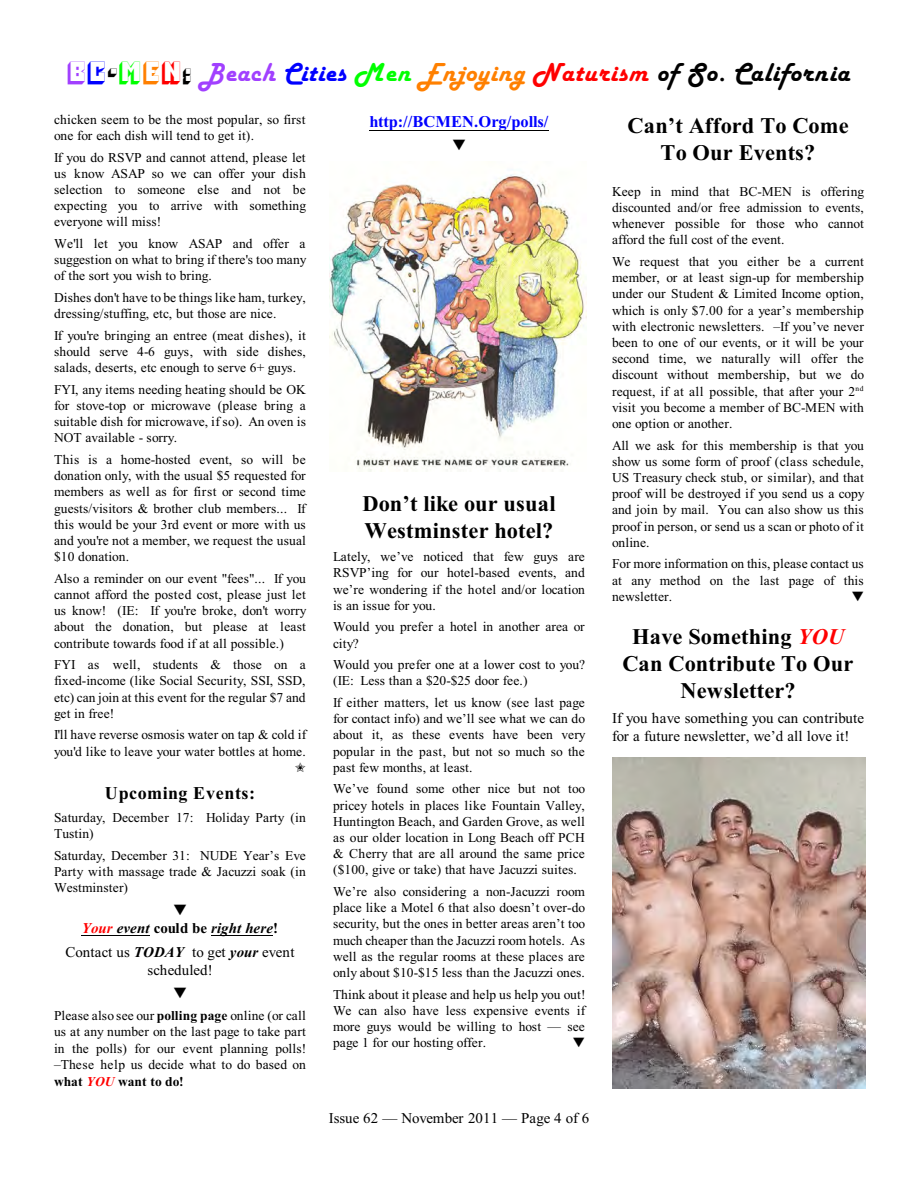
<style>
.page{position:relative;width:918px;height:1188px;background:#fff}
.page>*{position:absolute;margin:0;border:0;box-sizing:border-box;transform-origin:0 0}
.t1{font:italic 27px "Harlow Solid";letter-spacing:.035em;color:#000}
.t2{font:700 22.35px/27px "Times New Roman";letter-spacing:.01em;color:#000;text-align:center}
.t3{font:700 18px "Times New Roman";letter-spacing:.035em;color:#000}
.t4{font:700 16.5px "Times New Roman";letter-spacing:-.005em;color:#00f}
.t5{font:15px/18px "Times New Roman";letter-spacing:.005em;color:#000}
.t6{font:italic 700 15px/23.1px "Times New Roman";color:#000;text-align:center}
.t7{font:13.5px/16.2px "Times New Roman";letter-spacing:.005em;color:#000;text-align:justify}
.s1{font-family:"Pioneer BT";font-style:normal;color:#a140ff}
.s2{font-family:"Pioneer BT";font-style:normal;color:#00f}
.s3{font-family:"Pioneer BT";font-style:normal}
.s4{font-family:"Pioneer BT";font-style:normal;color:#0f0}
.s5{font-family:"Pioneer BT";font-style:normal;color:#ff8000}
.s6{font-family:"Pioneer BT";font-style:normal;color:#f00}
.s7{color:#a140ff}
.s8{color:#00f}
.s9{color:#0f0}
.s10{color:#ff8000}
.s11{color:#f00}
.s12{font-style:normal}
.s13{font-weight:400;font-style:normal}
.s14{font-weight:700}
.s15{font-weight:700;font-style:italic;color:#f00}
.s16{font-style:italic;color:#f00}
</style>
<div class="page">
<hr style="left:82px;top:935px;width:68px;height:1px;background:#000">
<hr style="left:211px;top:935px;width:62px;height:1px;background:#000">
<hr style="left:369px;top:130px;width:180px;height:1px;background:#000">
<img style="left:330px;top:174px;width:257px;height:298px">
<img style="left:612px;top:758px;width:253px;height:331px">
<h1 class="t1" style="left:68px;top:58px;width:783px"><span class="s1">B</span><span class="s2">C</span><span class="s3">-</span><span class="s4">M</span><span class="s5">E</span><span class="s6">N</span><span class="s3">:</span> <span class="s7">Beach</span> <span class="s8">Cities</span> <span class="s9">Men</span> <span class="s10">Enjoying</span> <span class="s11">Naturism</span> of So. California</h1>
<p class="t7" style="left:54px;top:113px;width:253px">chicken seem to be the most popular, so first one for each dish will tend to get it).</p>
<p class="t7" style="left:54px;top:150px;width:254px">If you do RSVP and cannot attend, please let us know ASAP so we can offer your dish selection to someone else and not be expecting you to arrive with something everyone will miss!</p>
<p class="t7" style="left:54px;top:237px;width:254px">We'll let you know ASAP and offer a suggestion on what to bring if there's too many of the sort you wish to bring.</p>
<p class="t7" style="left:54px;top:291px;width:253px">Dishes don't have to be things like ham, turkey, dressing/stuffing, etc, but those are nice.</p>
<p class="t7" style="left:54px;top:329px;width:253px">If you're bringing an entree (meat dishes), it should serve 4-6 guys, with side dishes, salads, deserts, etc enough to serve 6+ guys.</p>
<p class="t7" style="left:54px;top:383px;width:254px">FYI, any items needing heating should be OK for stove-top or microwave (please bring a suitable dish for microwave, if so). An oven is NOT available - sorry.</p>
<p class="t7" style="left:54px;top:453px;width:253px">This is a home-hosted event, so will be donation only, with the usual $5 requested for members as well as for first or second time guests/visitors &amp; brother club members... If this would be your 3rd event or more with us and you're not a member, we request the usual $10 donation.</p>
<p class="t7" style="left:54px;top:572px;width:254px">Also a reminder on our event "fees"... If you cannot afford the posted cost, please just let us know! (IE: If you're broke, don't worry about the donation, but please at least contribute towards food if at all possible.)</p>
<p class="t7" style="left:54px;top:658px;width:253px">FYI as well, students &amp; those on a fixed-income (like Social Security, SSI, SSD, etc) can join at this event for the regular $7 and get in free!</p>
<p class="t7" style="left:54px;top:728px;width:254px">I'll have reverse osmosis water on tap &amp; cold if you'd like to leave your water bottles at home.</p>
<h3 class="t3" style="left:105px;top:787px;width:152px">Upcoming Events:</h3>
<p class="t7" style="left:54px;top:811px;width:253px">Saturday, December 17: Holiday Party (in<br>Tustin)</p>
<p class="t7" style="left:54px;top:848px;width:253px">Saturday, December 31: NUDE Year’s Eve Party with massage trade &amp; Jacuzzi soak (in Westminster)</p>
<p class="t6" style="left:66px;top:918px;width:230px"><span class="s11">Your</span> event <span class="s12">could be</span> right here<span class="s12">!<br></span><span class="s13">Contact us</span> TODAY <span class="s13">to get</span> your <span class="s13">event</span></p>
<p class="t5" style="left:148px;top:962px;width:67px">scheduled!</p>
<p class="t7" style="left:54px;top:1009px;width:254px">Please also see our <span class="s14">polling page</span> online (or call us at any number on the last page to take part in the polls) for our event planning polls! –These help us decide what to do based on <span class="s14">what</span> <span class="s15">YOU</span> <span class="s14">want to do!</span></p>
<p class="t4" style="left:369px;top:116px;width:181px">http://BCMEN.Org/polls/</p>
<h2 class="t2" style="left:363px;top:492px;width:195px;text-align:left">Don’t like our usual<br>Westminster hotel?</h2>
<p class="t7" style="left:333px;top:550px;width:253px">Lately, we’ve noticed that few guys are RSVP’ing for our hotel-based events, and we’re wondering if the hotel and/or location is an issue for you.</p>
<p class="t7" style="left:333px;top:620px;width:253px">Would you prefer a hotel in another area or city?</p>
<p class="t7" style="left:333px;top:658px;width:254px">Would you prefer one at a lower cost to you? (IE: Less than a $20-$25 door fee.)</p>
<p class="t7" style="left:333px;top:696px;width:254px">If either matters, let us know (see last page for contact info) and we’ll see what we can do about it, as these events have been very popular in the past, but not so much so the past few months, at least.</p>
<p class="t7" style="left:333px;top:782px;width:254px">We’ve found some other nice but not too pricey hotels in places like Fountain Valley, Huntington Beach, and Garden Grove, as well as our older location in Long Beach off PCH &amp; Cherry that are all around the same price ($100, give or take) that have Jacuzzi suites.</p>
<p class="t7" style="left:333px;top:885px;width:254px">We’re also considering a non-Jacuzzi room place like a Motel 6 that also doesn’t over-do security, but the ones in better areas aren’t too much cheaper than the Jacuzzi room hotels. As well as the regular rooms at these places are only about $10-$15 less than the Jacuzzi ones.</p>
<p class="t7" style="left:333px;top:987px;width:254px">Think about it please and help us help you out!<br>We can also have less expensive events if more guys would be willing to host — see page 1 for our hosting offer.</p>
<p class="t5" style="left:329px;top:1110px;width:262px">Issue 62 — November 2011 — Page 4 of 6</p>
<h2 class="t2" style="left:627px;top:114px;width:223px">Can’t Afford To Come<br>To Our Events?</h2>
<p class="t7" style="left:612px;top:185px;width:254px">Keep in mind that BC-MEN is offering discounted and/or free admission to events, whenever possible for those who cannot afford the full cost of the event.</p>
<p class="t7" style="left:612px;top:255px;width:254px">We request that you either be a current member, or at least sign-up for membership under our Student &amp; Limited Income option, which is only $7.00 for a year’s membership with electronic newsletters. –If you’ve never been to one of our events, or it will be your second time, we naturally will offer the discount without membership, but we do request, if at all possible, that after your 2<sup>nd </sup>visit you become a member of BC-MEN with one option or another.</p>
<p class="t7" style="left:612px;top:438px;width:254px">All we ask for this membership is that you show us some form of proof (class schedule, US Treasury check stub, or similar), and that proof will be destroyed if you send us a copy and join by mail. You can also show us this proof in person, or send us a scan or photo of it online.</p>
<p class="t7" style="left:612px;top:557px;width:253px">For more information on this, please contact us at any method on the last page of this newsletter.</p>
<h2 class="t2" style="left:622px;top:625px;width:233px">Have Something <span class="s16">YOU<br></span>Can Contribute To Our<br>Newsletter?</h2>
<p class="t5" style="left:612px;top:710px;width:254px">If you have something you can contribute for a future newsletter, we’d all love it!</p>
</div>
